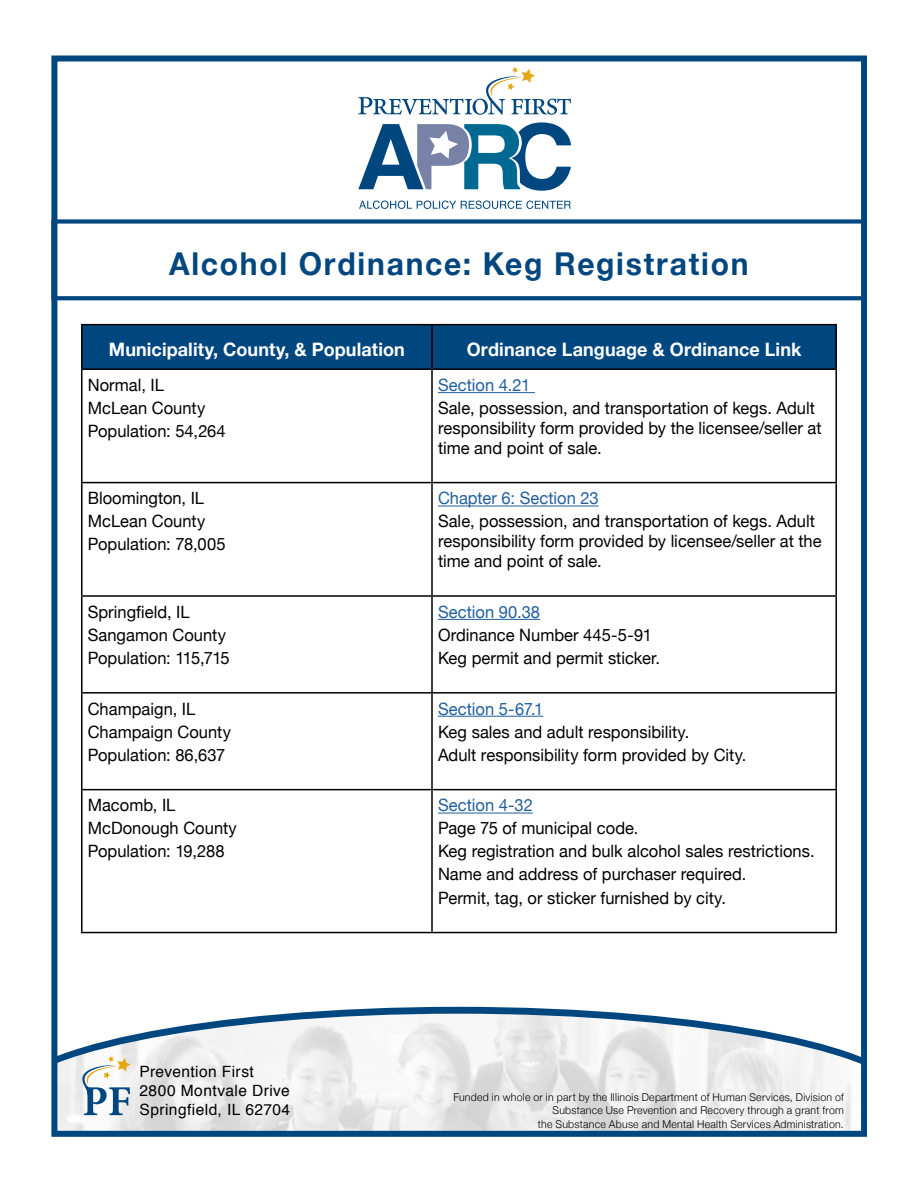
<style>
.page{position:relative;width:918px;height:1188px;background:#fff}
.page>*{position:absolute;margin:0;border:0;box-sizing:border-box;transform-origin:0 0}
.t1{font:700 31.5px "Helvetica Neue";letter-spacing:.06em;color:#00467f;scale:.95 1}
.t2{font:700 18.6px "Helvetica Neue";letter-spacing:.005em;color:#fff}
.t3{font:16.95px/23.1px "Helvetica Neue";color:#000}
.t4{font:16.95px "Helvetica Neue";color:#215e9e}
.t5{font:15.6px/19px "Helvetica";letter-spacing:.025em;color:#000}
.t6{font:300 10.8px/12.6px "Helvetica Neue";letter-spacing:.025em;color:#000;text-align:right}
</style>
<div class="page">
<svg style="left:58px;top:1057px;width:802px;height:73px"></svg>
<svg style="left:58px;top:830px;width:810px;height:227px"></svg>
<div style="left:51px;top:56px;width:816px;height:1081px;border:6px solid #00467f"></div>
<div style="left:51px;top:219px;width:815px;height:81px;border:4px solid #00467f"></div>
<div style="left:82px;top:325px;width:753px;height:43px;background:#00467f"></div>
<hr style="left:431px;top:325px;width:2px;height:43px;background:#000">
<hr style="left:81px;top:370px;width:1px;height:112px;background:#000">
<hr style="left:431px;top:370px;width:2px;height:112px;background:#000">
<hr style="left:835px;top:370px;width:2px;height:112px;background:#000">
<hr style="left:81px;top:482px;width:351px;height:1px;background:#000">
<hr style="left:81px;top:483px;width:1px;height:112px;background:#000">
<hr style="left:432px;top:482px;width:405px;height:1px;background:#000">
<hr style="left:431px;top:483px;width:2px;height:112px;background:#000">
<hr style="left:835px;top:483px;width:2px;height:112px;background:#000">
<hr style="left:81px;top:595px;width:351px;height:2px;background:#000">
<hr style="left:81px;top:597px;width:1px;height:95px;background:#000">
<hr style="left:432px;top:595px;width:405px;height:2px;background:#000">
<hr style="left:431px;top:597px;width:2px;height:95px;background:#000">
<hr style="left:835px;top:597px;width:2px;height:95px;background:#000">
<hr style="left:81px;top:692px;width:351px;height:2px;background:#000">
<hr style="left:81px;top:694px;width:1px;height:95px;background:#000">
<hr style="left:432px;top:692px;width:405px;height:2px;background:#000">
<hr style="left:431px;top:694px;width:2px;height:95px;background:#000">
<hr style="left:835px;top:694px;width:2px;height:95px;background:#000">
<hr style="left:81px;top:789px;width:351px;height:1px;background:#000">
<hr style="left:81px;top:790px;width:1px;height:142px;background:#000">
<hr style="left:432px;top:789px;width:405px;height:1px;background:#000">
<hr style="left:431px;top:790px;width:2px;height:142px;background:#000">
<hr style="left:835px;top:790px;width:2px;height:142px;background:#000">
<hr style="left:81px;top:932px;width:351px;height:1px;background:#000">
<hr style="left:432px;top:932px;width:405px;height:1px;background:#000">
<hr style="left:81px;top:324px;width:351px;height:1px;background:#000">
<hr style="left:81px;top:325px;width:1px;height:43px;background:#000">
<hr style="left:432px;top:324px;width:405px;height:1px;background:#000">
<hr style="left:835px;top:325px;width:2px;height:43px;background:#000">
<hr style="left:81px;top:368px;width:351px;height:2px;background:#000">
<hr style="left:432px;top:368px;width:405px;height:2px;background:#000">
<hr style="left:438px;top:392px;width:97px;height:1px;background:#215e9e">
<hr style="left:438px;top:506px;width:161px;height:1px;background:#215e9e">
<hr style="left:438px;top:619px;width:102px;height:1px;background:#215e9e">
<hr style="left:438px;top:716px;width:105px;height:1px;background:#215e9e">
<hr style="left:438px;top:813px;width:95px;height:1px;background:#215e9e">
<svg style="left:67px;top:1056px;width:64px;height:59px"></svg>
<svg style="left:358px;top:67px;width:213px;height:48px"></svg>
<svg style="left:358px;top:122px;width:213px;height:69px"></svg>
<svg style="left:359px;top:201px;width:212px;height:8px"></svg>
<h1 class="t1" style="left:169px;top:244px;width:611px">Alcohol Ordinance: Keg Registration</h1>
<p class="t2" style="left:109px;top:338px;width:297px">Municipality, County, &amp; Population</p>
<p class="t2" style="left:467px;top:338px;width:336px">Ordinance Language &amp; Ordinance Link</p>
<p class="t3" style="left:88px;top:373px;width:140px">Normal, IL<br>McLean County<br>Population: 54,264</p>
<p class="t4" style="left:438px;top:375px;width:94px">Section 4.21</p>
<p class="t3" style="left:438px;top:398px;width:385px;line-height:19.8px">Sale, possession, and transportation of kegs. Adult responsibility form provided by the licensee/seller at time and point of sale.</p>
<p class="t3" style="left:88px;top:487px;width:139px">Bloomington, IL<br>McLean County<br>Population: 78,005</p>
<p class="t4" style="left:438px;top:488px;width:162px">Chapter 6: Section 23</p>
<p class="t3" style="left:438px;top:511px;width:385px;line-height:19.8px">Sale, possession, and transportation of kegs. Adult responsibility form provided by licensee/seller at the time and point of sale.</p>
<p class="t3" style="left:88px;top:600px;width:144px">Springfield, IL<br>Sangamon County<br>Population: 115,715</p>
<p class="t4" style="left:438px;top:602px;width:104px">Section 90.38</p>
<p class="t3" style="left:438px;top:623px;width:224px">Ordinance Number 445-5-91<br>Keg permit and permit sticker.</p>
<p class="t3" style="left:88px;top:697px;width:145px">Champaign, IL<br>Champaign County<br>Population: 86,637</p>
<p class="t4" style="left:438px;top:698px;width:107px">Section 5-67.1</p>
<p class="t3" style="left:438px;top:720px;width:310px">Keg sales and adult responsibility.<br>Adult responsibility form provided by City.</p>
<p class="t3" style="left:88px;top:794px;width:151px">Macomb, IL<br>McDonough County<br>Population: 19,288</p>
<p class="t4" style="left:438px;top:795px;width:96px">Section 4-32</p>
<p class="t3" style="left:438px;top:817px;width:378px">Page 75 of municipal code.<br>Keg registration and bulk alcohol sales restrictions.<br>Name and address of purchaser required.<br>Permit, tag, or sticker furnished by city.</p>
<p class="t5" style="left:140px;top:1062px;width:152px">Prevention First<br>2800 Montvale Drive<br>Springfield, IL 62704</p>
<p class="t6" style="left:453px;top:1091px;width:392px">Funded in whole or in part by the Illinois Department of Human Services, Division of<br>Substance Use Prevention and Recovery through a grant from</p>
<p class="t6" style="left:538px;top:1118px;width:307px">the Substance Abuse and Mental Health Services Administration.</p>
</div>
